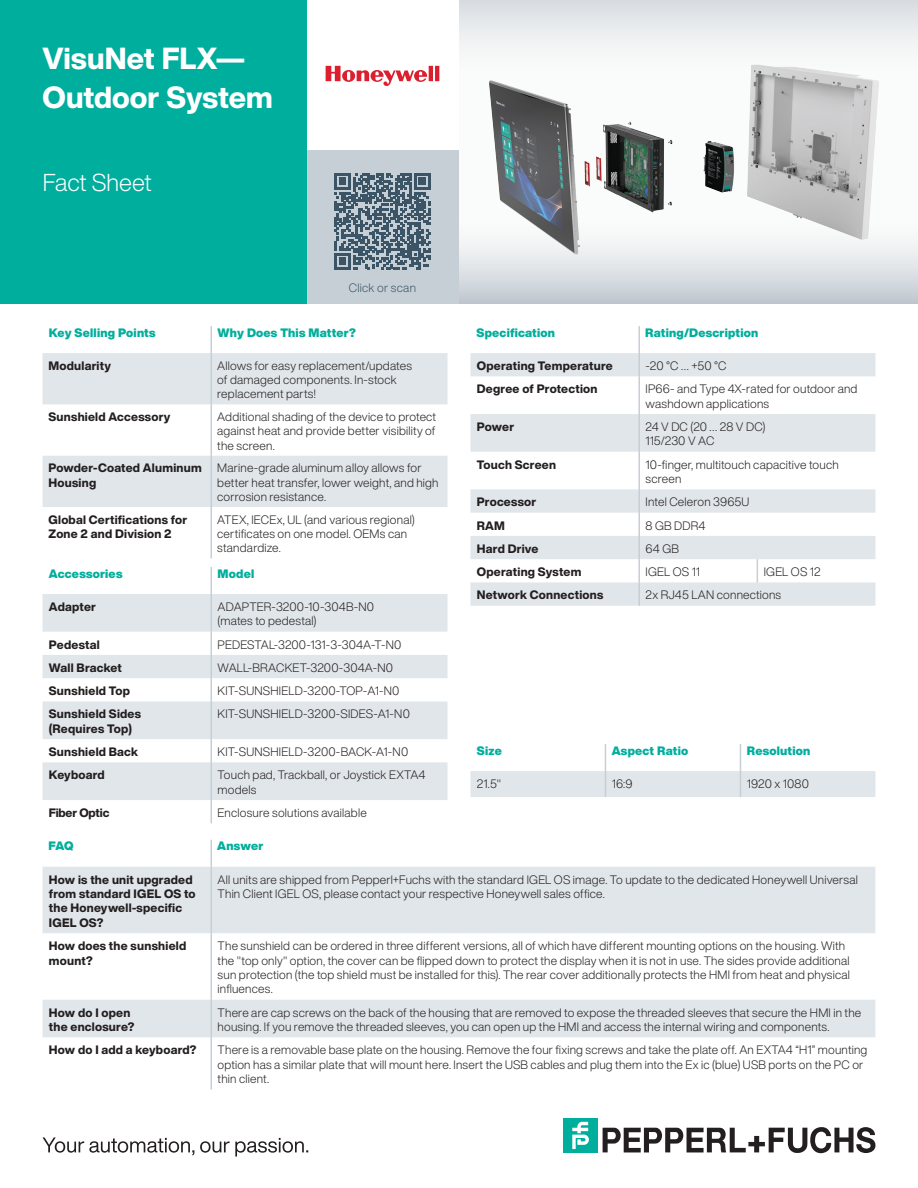
<style>
.page{position:relative;width:918px;height:1188px;background:#fff}
.page>*{position:absolute;margin:0;border:0;box-sizing:border-box;transform-origin:0 0}
.Headline_Titel_20_pt__Weiß{font:800 30px/39px "Helvetica Now Display";color:#fff}
.Subhead_und_Zusatztext_Titel_16_pt__Weiß{font:300 24px "Helvetica Now Display";letter-spacing:-.005em;color:#fff}
.t1{font:300 12px/14.4px "Helvetica Now Display";letter-spacing:.015em;color:#231f20}
.t2{font:800 12px/14.4px "Helvetica Now Display";letter-spacing:.02em;color:#231f20}
.t3{font:900 12px "Helvetica Now Display";letter-spacing:.02em;color:#00ae9d}
.HL_Titel_14pt{font:300 12px "Helvetica Now Display";letter-spacing:.025em;color:#3b5566}
.t4{font:800 12px "Helvetica Now Display";letter-spacing:-.01em;color:#231f20}
</style>
<div class="page">
<div style="left:454px;top:0;width:464px;height:304px;background:#fafbfb"></div>
<img style="left:489px;top:74px;width:390px;height:145px">
<svg style="left:459px;top:219px;width:459px;height:85px"></svg>
<div style="left:454px;top:0;width:464px;height:74px;background:linear-gradient(to bottom,#dbdfe4,#fcfcfc)"></div>
<svg style="left:43px;top:1137px;width:265px;height:20px"></svg>
<svg style="left:603px;top:1127px;width:273px;height:26px"></svg>
<div style="left:564px;top:1118px;width:34px;height:34px;background:#00ae9d"></div>
<svg style="left:572px;top:1122px;width:17px;height:27px"></svg>
<div style="left:306px;top:0;width:153px;height:152px;background:#fff"></div>
<div style="left:306px;top:151px;width:153px;height:153px;background:#c6cfd6"></div>
<div style="left:0;top:0;width:306px;height:304px;background:#00ae9d"></div>
<svg style="left:43px;top:867px;width:832px;height:170px;fill:#e1e6ea"></svg>
<svg style="left:211px;top:840px;width:1px;height:27px"></svg>
<hr style="left:211px;top:867px;width:1px;height:66px;background:#c6cfd6">
<hr style="left:211px;top:933px;width:1px;height:67px;background:#c6cfd6">
<hr style="left:211px;top:1000px;width:1px;height:37px;background:#c6cfd6">
<hr style="left:211px;top:1037px;width:1px;height:52px;background:#c6cfd6">
<svg style="left:470px;top:744px;width:405px;height:53px"></svg>
<svg style="left:43px;top:594px;width:405px;height:206px;fill:#e1e6ea"></svg>
<svg style="left:211px;top:567px;width:1px;height:27px"></svg>
<hr style="left:211px;top:594px;width:1px;height:38px;background:#c6cfd6">
<svg style="left:211px;top:632px;width:1px;height:69px"></svg>
<hr style="left:211px;top:701px;width:1px;height:38px;background:#c6cfd6">
<svg style="left:211px;top:739px;width:1px;height:23px"></svg>
<hr style="left:211px;top:762px;width:1px;height:38px;background:#c6cfd6">
<svg style="left:211px;top:800px;width:1px;height:23px"></svg>
<svg style="left:326px;top:66px;width:113px;height:20px"></svg>
<svg style="left:334px;top:173px;width:97px;height:96px"></svg>
<svg style="left:43px;top:353px;width:405px;height:154px;fill:#e1e6ea"></svg>
<svg style="left:211px;top:326px;width:1px;height:27px"></svg>
<hr style="left:211px;top:353px;width:1px;height:51px;background:#c6cfd6">
<hr style="left:211px;top:404px;width:1px;height:52px;background:#c6cfd6">
<hr style="left:211px;top:456px;width:1px;height:51px;background:#c6cfd6">
<hr style="left:211px;top:507px;width:1px;height:51px;background:#c6cfd6">
<svg style="left:470px;top:353px;width:405px;height:253px;fill:#e4e8ec"></svg>
<hr style="left:638px;top:559px;width:2px;height:23px;background:#c6cfd6">
<svg style="left:757px;top:559px;width:1px;height:23px"></svg>
<hr style="left:638px;top:326px;width:2px;height:27px;background:#c6cfd6">
<hr style="left:638px;top:353px;width:2px;height:23px;background:#c6cfd6">
<hr style="left:638px;top:376px;width:2px;height:38px;background:#c6cfd6">
<hr style="left:638px;top:452px;width:2px;height:37px;background:#c6cfd6">
<hr style="left:638px;top:489px;width:2px;height:24px;background:#c6cfd6">
<hr style="left:638px;top:513px;width:2px;height:23px;background:#c6cfd6">
<hr style="left:638px;top:536px;width:2px;height:23px;background:#c6cfd6">
<hr style="left:638px;top:582px;width:2px;height:24px;background:#c6cfd6">
<hr style="left:638px;top:414px;width:2px;height:38px;background:#c6cfd6">
<p class="Headline_Titel_20_pt__Weiß" style="left:43px;top:39px;width:232px">VisuNet FLX—<br>Outdoor System</p>
<p class="Subhead_und_Zusatztext_Titel_16_pt__Weiß" style="left:43px;top:167px;width:110px">Fact Sheet</p>
<p class="HL_Titel_14pt" style="left:349px;top:280px;width:69px">Click or scan</p>
<p class="t3" style="left:49px;top:324px;width:108px">Key Selling Points</p>
<p class="t3" style="left:218px;top:324px;width:140px">Why Does This Matter?</p>
<p class="t2" style="left:49px;top:358px;width:64px">Modularity</p>
<p class="t1" style="left:217px;top:358px;width:196px">Allows for easy replacement/updates of damaged components. In-stock replacement parts!</p>
<p class="t2" style="left:49px;top:409px;width:123px">Sunshield Accessory</p>
<p class="t1" style="left:217px;top:409px;width:220px;text-align:justify">Additional shading of the device to protect against heat and provide better visibility of the screen.</p>
<p class="t2" style="left:49px;top:461px;width:155px">Powder-Coated Aluminum<br>Housing</p>
<p class="t1" style="left:217px;top:461px;width:223px">Marine-grade aluminum alloy allows for better heat transfer, lower weight, and high corrosion resistance.</p>
<p class="t2" style="left:49px;top:512px;width:140px">Global Certifications for<br>Zone 2 and Division 2</p>
<p class="t1" style="left:217px;top:512px;width:199px">ATEX, IECEx, UL (and various regional) certificates on one model. OEMs can standardize.</p>
<p class="t3" style="left:49px;top:565px;width:75px">Accessories</p>
<p class="t3" style="left:218px;top:565px;width:38px">Model</p>
<p class="t2" style="left:49px;top:599px;width:49px">Adapter</p>
<p class="t1" style="left:218px;top:599px;width:158px">ADAPTER-3200-10-304B-N0 (mates to pedestal)</p>
<p class="t2" style="left:49px;top:637px;width:52px">Pedestal</p>
<p class="t1" style="left:218px;top:637px;width:185px">PEDESTAL-3200-131-3-304A-T-N0</p>
<p class="t2" style="left:49px;top:660px;width:75px">Wall Bracket</p>
<p class="t1" style="left:218px;top:660px;width:177px">WALL-BRACKET-3200-304A-N0</p>
<p class="t2" style="left:49px;top:684px;width:83px">Sunshield Top</p>
<p class="t1" style="left:218px;top:684px;width:183px">KIT-SUNSHIELD-3200-TOP-A1-N0</p>
<p class="t2" style="left:49px;top:707px;width:94px">Sunshield Sides (Requires Top)</p>
<p class="t1" style="left:218px;top:707px;width:194px">KIT-SUNSHIELD-3200-SIDES-A1-N0</p>
<p class="t2" style="left:49px;top:745px;width:91px">Sunshield Back</p>
<p class="t1" style="left:218px;top:744px;width:192px">KIT-SUNSHIELD-3200-BACK-A1-N0</p>
<p class="t2" style="left:49px;top:768px;width:57px">Keyboard</p>
<p class="t1" style="left:218px;top:768px;width:209px">Touch pad, Trackball, or Joystick EXTA4 models</p>
<p class="t4" style="left:49px;top:804px;width:62px">Fiber Optic</p>
<p class="t1" style="left:218px;top:805px;width:151px">Enclosure solutions available</p>
<p class="t3" style="left:476px;top:324px;width:80px">Specification</p>
<p class="t3" style="left:645px;top:324px;width:115px">Rating/Description</p>
<p class="t2" style="left:477px;top:359px;width:138px">Operating Temperature</p>
<p class="t1" style="left:646px;top:358px;width:82px">-20 °C … +50 °C</p>
<p class="t2" style="left:477px;top:382px;width:122px">Degree of Protection</p>
<p class="t1" style="left:646px;top:382px;width:213px">IP66- and Type 4X-rated for outdoor and washdown applications</p>
<p class="t2" style="left:477px;top:419px;width:39px">Power</p>
<p class="t1" style="left:646px;top:419px;width:121px">24 V DC (20 … 28 V DC)</p>
<p class="t1" style="left:646px;top:434px;width:70px">115/230 V AC</p>
<p class="t2" style="left:477px;top:457px;width:81px">Touch Screen</p>
<p class="t1" style="left:646px;top:457px;width:195px">10-finger, multitouch capacitive touch screen</p>
<p class="t2" style="left:477px;top:495px;width:61px">Processor</p>
<p class="t1" style="left:646px;top:495px;width:105px">Intel Celeron 3965U</p>
<p class="t2" style="left:477px;top:518px;width:30px">RAM</p>
<p class="t1" style="left:646px;top:518px;width:61px">8 GB DDR4</p>
<p class="t2" style="left:477px;top:541px;width:63px">Hard Drive</p>
<p class="t1" style="left:646px;top:541px;width:35px">64 GB</p>
<p class="t2" style="left:477px;top:565px;width:106px">Operating System</p>
<p class="t1" style="left:646px;top:564px;width:56px">IGEL OS 11</p>
<p class="t1" style="left:764px;top:564px;width:58px">IGEL OS 12</p>
<p class="t2" style="left:477px;top:588px;width:128px">Network Connections</p>
<p class="t1" style="left:646px;top:588px;width:137px">2x RJ45 LAN connections</p>
<p class="t3" style="left:477px;top:742px;width:27px">Size</p>
<p class="t3" style="left:612px;top:742px;width:78px">Aspect Ratio</p>
<p class="t3" style="left:747px;top:742px;width:65px">Resolution</p>
<p class="t1" style="left:477px;top:776px;width:26px">21.5"</p>
<p class="t1" style="left:612px;top:776px;width:22px">16:9</p>
<p class="t1" style="left:747px;top:776px;width:64px">1920 x 1080</p>
<p class="t3" style="left:49px;top:838px;width:27px">FAQ</p>
<p class="t3" style="left:217px;top:838px;width:48px">Answer</p>
<p class="t2" style="left:49px;top:872px;width:148px">How is the unit upgraded from standard IGEL OS to the Honeywell-specific<br>IGEL OS?</p>
<p class="t1" style="left:218px;top:872px;width:642px">All units are shipped from Pepperl+Fuchs with the standard IGEL OS image. To update to the dedicated Honeywell Universal<br>Thin Client IGEL OS, please contact your respective Honeywell sales office.</p>
<p class="t2" style="left:49px;top:939px;width:139px">How does the sunshield mount?</p>
<p class="t1" style="left:218px;top:939px;width:634px">The sunshield can be ordered in three different versions, all of which have different mounting options on the housing. With the "top only" option, the cover can be flipped down to protect the display when it is not in use. The sides provide additional sun protection (the top shield must be installed for this). The rear cover additionally protects the HMI from heat and physical influences.</p>
<p class="t2" style="left:49px;top:1005px;width:87px">How do I open the enclosure?</p>
<p class="t1" style="left:218px;top:1005px;width:645px">There are cap screws on the back of the housing that are removed to expose the threaded sleeves that secure the HMI in the housing. If you remove the threaded sleeves, you can open up the HMI and access the internal wiring and components.</p>
<p class="t2" style="left:49px;top:1043px;width:149px">How do I add a keyboard?</p>
<p class="t1" style="left:218px;top:1043px;width:651px">There is a removable base plate on the housing. Remove the four fixing screws and take the plate off. An EXTA4 “H1” mounting option has a similar plate that will mount here. Insert the USB cables and plug them into the Ex ic (blue) USB ports on the PC or thin client.</p>
</div>
